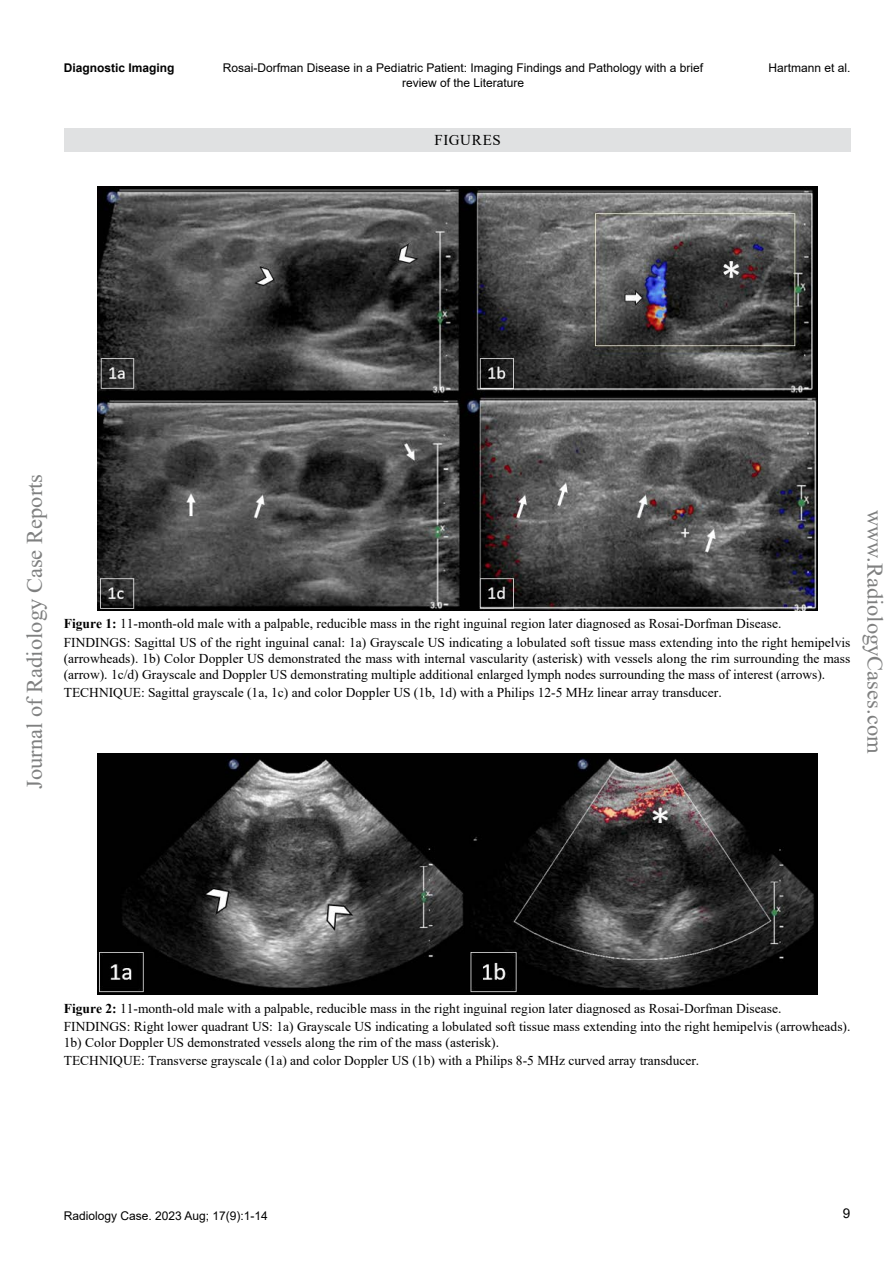
<style>
.page{position:relative;width:893px;height:1263px;background:#fff}
.page>*{position:absolute;margin:0;border:0;box-sizing:border-box;transform-origin:0 0}
.t1{font:22.5px "Times New Roman";color:#7f8080}
.t2{font:15px "Times New Roman";letter-spacing:.04em;color:#000}
.t3{font:13.5px/18.3px "Times New Roman";color:#000}
.t4{font:13.5px "Arial";color:#000}
.t5{font:12px/14.4px "Arial";color:#000;text-align:center}
.t6{font:700 12px "Arial";color:#000}
.s1{font-weight:700}
</style>
<div class="page">
<div style="left:64px;top:128px;width:786px;height:23px;background:#e0e1e2"></div>
<img style="left:97px;top:186px;width:720px;height:424px">
<img style="left:97px;top:753px;width:720px;height:242px">
<p class="t6" style="left:64px;top:60px;width:112px">Diagnostic Imaging</p>
<p class="t5" style="left:223px;top:61px;width:482px">Rosai-Dorfman Disease in a Pediatric Patient: Imaging Findings and Pathology with a brief review of the Literature</p>
<p class="t5" style="left:768px;top:61px;width:84px">Hartmann et al.</p>
<p class="t2" style="left:434px;top:129px;width:68px">FIGURES</p>
<h1 class="t1" style="left:19px;top:789px;width:316px;rotate:-90deg">Journal of Radiology Case Reports</h1>
<p class="t3" style="left:64px;top:614px;width:788px"><span class="s1">Figure 1:</span> 11-month-old male with a palpable, reducible mass in the right inguinal region later diagnosed as Rosai-Dorfman Disease.<br>FINDINGS: Sagittal US of the right inguinal canal: 1a) Grayscale US indicating a lobulated soft tissue mass extending into the right hemipelvis</p>
<p class="t3" style="left:64px;top:650px;width:788px;line-height:16.2px">(arrowheads). 1b) Color Doppler US demonstrated the mass with internal vascularity (asterisk) with vessels along the rim surrounding the mass (arrow). 1c/d) Grayscale and Doppler US demonstrating multiple additional enlarged lymph nodes surrounding the mass of interest (arrows).</p>
<p class="t3" style="left:64px;top:683px;width:659px">TECHNIQUE: Sagittal grayscale (1a, 1c) and color Doppler US (1b, 1d) with a Philips 12-5 MHz linear array transducer.</p>
<h1 class="t1" style="left:891px;top:510px;width:245px;rotate:90deg">www.RadiologyCases.com</h1>
<p class="t3" style="left:64px;top:998px;width:788px"><span class="s1">Figure 2:</span> 11-month-old male with a palpable, reducible mass in the right inguinal region later diagnosed as Rosai-Dorfman Disease.<br>FINDINGS: Right lower quadrant US: 1a) Grayscale US indicating a lobulated soft tissue mass extending into the right hemipelvis (arrowheads).</p>
<p class="t3" style="left:64px;top:1033px;width:637px">1b) Color Doppler US demonstrated vessels along the rim of the mass (asterisk).<br>TECHNIQUE: Transverse grayscale (1a) and color Doppler US (1b) with a Philips 8-5 MHz curved array transducer.</p>
<p class="t5" style="left:64px;top:1209px;width:206px">Radiology Case. 2023 Aug; 17(9):1-14</p>
<p class="t4" style="left:843px;top:1204px;width:9px">9</p>
</div>
